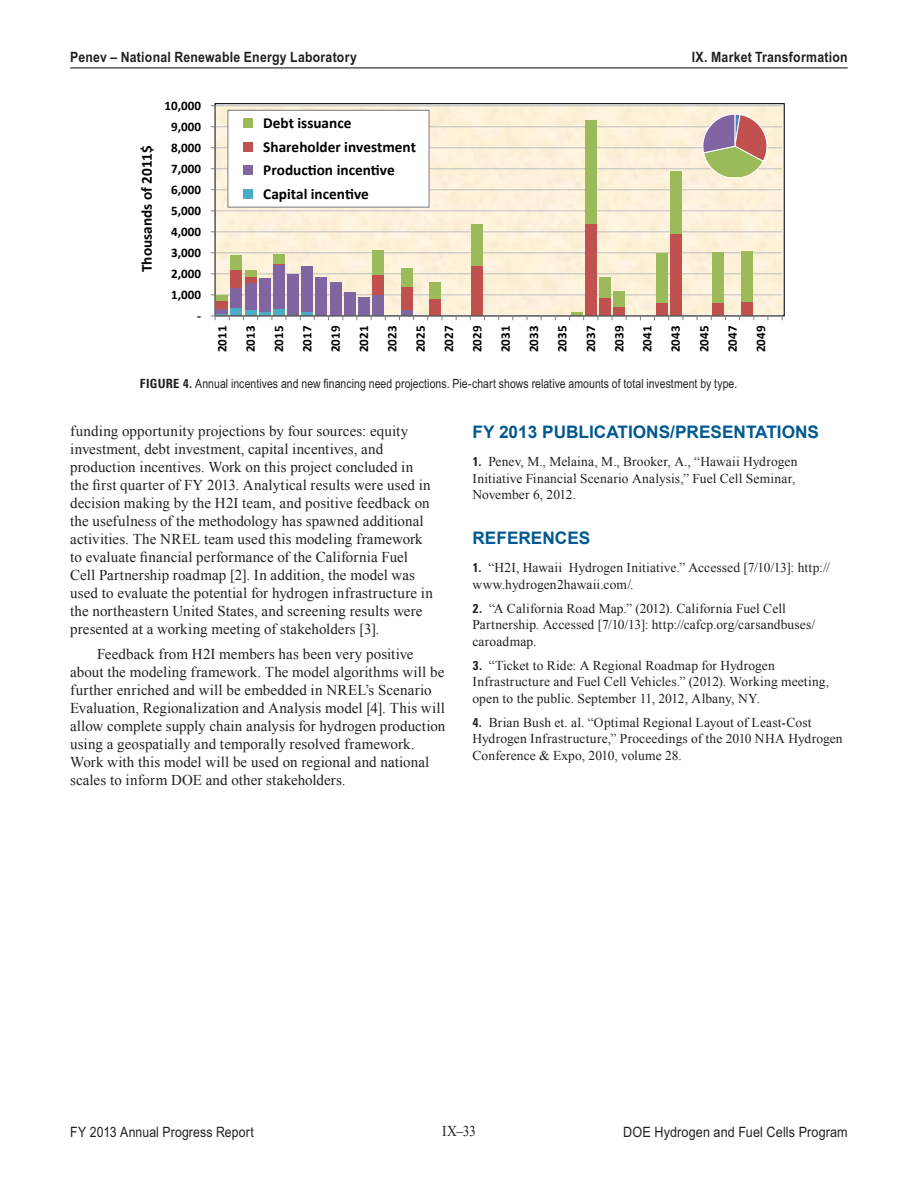
<style>
.page{position:relative;width:918px;height:1188px;background:#fff}
.page>*{position:absolute;margin:0;border:0;box-sizing:border-box;transform-origin:0 0}
._1_Object_Head_Blue{font:700 17.25px "Arial";color:#005990}
.t1{font:700 15.3px/23.7px "Calibri";color:#000}
._1_Body_text{font:15px/18px "Times New Roman";letter-spacing:.005em;color:#231f20}
._1_Body_text-2{font:15px "Times New Roman";letter-spacing:.005em;color:#231f20;scale:.9 1}
.t2{font:700 14.25px "Arial Narrow MT Pro";letter-spacing:.015em;color:#231f20;scale:1.05 1}
.t3{font:14.25px "Arial Narrow MT Pro";letter-spacing:.01em;color:#231f20;scale:1.08 1}
.t4{font:14.25px "Arial Narrow MT Pro";letter-spacing:.01em;color:#231f20;scale:1.05 1}
._1_Reference{font:13.5px/16.5px "Times New Roman";letter-spacing:.01em;color:#231f20}
.t5{font:700 13.05px/28.3px "Calibri";letter-spacing:.005em;color:#000;text-align:justify}
._1_FigureTitle{font:12.75px "Arial Narrow MT Pro";letter-spacing:.01em;color:#231f20}
.s1{font-family:"Zurich BT";font-weight:700;font-stretch:condensed}
.s2{font-family:"Zurich BT";font-weight:700;font-stretch:condensed;font-size:12.75px}
</style>
<div class="page">
<hr style="left:70px;top:67px;width:778px;height:1px;background:#231f20">
<img style="left:217px;top:107px;width:565px;height:207px">
<hr style="left:215px;top:295px;width:567px;height:1px;background:#c0c0c0">
<hr style="left:215px;top:274px;width:567px;height:1px;background:#c0c0c0">
<hr style="left:215px;top:253px;width:567px;height:1px;background:#c0c0c0">
<hr style="left:215px;top:232px;width:567px;height:1px;background:#c0c0c0">
<hr style="left:215px;top:211px;width:567px;height:1px;background:#c0c0c0">
<hr style="left:215px;top:190px;width:567px;height:1px;background:#c0c0c0">
<hr style="left:215px;top:169px;width:567px;height:1px;background:#c0c0c0">
<hr style="left:215px;top:148px;width:567px;height:1px;background:#c0c0c0">
<hr style="left:215px;top:127px;width:567px;height:1px;background:#c0c0c0">
<hr style="left:215px;top:106px;width:567px;height:1px;background:#c0c0c0">
<div style="left:231px;top:308px;width:11px;height:8px;background:#4cacc6"></div>
<div style="left:245px;top:310px;width:11px;height:6px;background:#4cacc6"></div>
<hr style="left:259px;top:312px;width:11px;height:4px;background:#4cacc6">
<div style="left:273px;top:309px;width:12px;height:7px;background:#4cacc6"></div>
<hr style="left:302px;top:312px;width:11px;height:4px;background:#4cacc6">
<div style="left:217px;top:308px;width:11px;height:5px;background:#8065a2"></div>
<div style="left:231px;top:288px;width:11px;height:20px;background:#8065a2"></div>
<div style="left:245px;top:283px;width:11px;height:27px;background:#8065a2"></div>
<div style="left:259px;top:279px;width:11px;height:33px;background:#8065a2"></div>
<div style="left:273px;top:265px;width:12px;height:44px;background:#8065a2"></div>
<div style="left:287px;top:274px;width:12px;height:42px;background:#8065a2"></div>
<div style="left:302px;top:267px;width:11px;height:45px;background:#8065a2"></div>
<div style="left:316px;top:278px;width:11px;height:38px;background:#8065a2"></div>
<div style="left:330px;top:283px;width:11px;height:33px;background:#8065a2"></div>
<div style="left:344px;top:292px;width:11px;height:24px;background:#8065a2"></div>
<div style="left:358px;top:298px;width:12px;height:18px;background:#8065a2"></div>
<div style="left:373px;top:295px;width:11px;height:21px;background:#8065a2"></div>
<div style="left:401px;top:310px;width:11px;height:6px;background:#8065a2"></div>
<div style="left:217px;top:301px;width:11px;height:7px;background:#c0514e"></div>
<div style="left:231px;top:270px;width:11px;height:18px;background:#c0514e"></div>
<div style="left:245px;top:277px;width:11px;height:6px;background:#c0514e"></div>
<svg style="left:273px;top:263px;width:12px;height:2px"></svg>
<div style="left:373px;top:275px;width:11px;height:20px;background:#c0514e"></div>
<div style="left:401px;top:287px;width:11px;height:23px;background:#c0514e"></div>
<div style="left:429px;top:299px;width:12px;height:17px;background:#c0514e"></div>
<div style="left:472px;top:265px;width:11px;height:51px;background:#c0514e"></div>
<div style="left:585px;top:224px;width:11px;height:92px;background:#c0514e"></div>
<div style="left:599px;top:298px;width:12px;height:18px;background:#c0514e"></div>
<div style="left:614px;top:306px;width:11px;height:10px;background:#c0514e"></div>
<div style="left:656px;top:303px;width:11px;height:13px;background:#c0514e"></div>
<div style="left:670px;top:234px;width:12px;height:82px;background:#c0514e"></div>
<div style="left:713px;top:303px;width:11px;height:13px;background:#c0514e"></div>
<div style="left:741px;top:302px;width:11px;height:14px;background:#c0514e"></div>
<div style="left:217px;top:296px;width:11px;height:5px;background:#9bbb5a"></div>
<div style="left:231px;top:255px;width:11px;height:15px;background:#9bbb5a"></div>
<div style="left:245px;top:270px;width:11px;height:7px;background:#9bbb5a"></div>
<div style="left:273px;top:254px;width:12px;height:9px;background:#9bbb5a"></div>
<div style="left:373px;top:250px;width:11px;height:25px;background:#9bbb5a"></div>
<div style="left:401px;top:268px;width:11px;height:19px;background:#9bbb5a"></div>
<div style="left:429px;top:282px;width:12px;height:17px;background:#9bbb5a"></div>
<div style="left:472px;top:224px;width:11px;height:41px;background:#9bbb5a"></div>
<hr style="left:571px;top:312px;width:11px;height:4px;background:#9bbb5a">
<div style="left:215px;top:103px;width:570px;height:213px;border:1px solid #000"></div>
<div style="left:585px;top:121px;width:11px;height:103px;background:#9bbb5a"></div>
<div style="left:599px;top:277px;width:12px;height:21px;background:#9bbb5a"></div>
<div style="left:614px;top:291px;width:11px;height:15px;background:#9bbb5a"></div>
<div style="left:656px;top:253px;width:11px;height:50px;background:#9bbb5a"></div>
<div style="left:670px;top:172px;width:12px;height:62px;background:#9bbb5a"></div>
<div style="left:713px;top:253px;width:11px;height:50px;background:#9bbb5a"></div>
<div style="left:741px;top:252px;width:11px;height:50px;background:#9bbb5a"></div>
<hr style="left:215px;top:106px;width:1px;height:210px;background:#808080">
<hr style="left:215px;top:316px;width:567px;height:1px;background:#808080">
<svg style="left:211px;top:313px;width:19px;height:7px"></svg>
<div style="left:227px;top:110px;width:203px;height:98px;background:#fff;border:1px solid #808080"></div>
<div style="left:243px;top:118px;width:10px;height:10px;background:#9bbb5a"></div>
<div style="left:243px;top:142px;width:10px;height:10px;background:#c0514e"></div>
<div style="left:243px;top:166px;width:10px;height:9px;background:#8065a2"></div>
<div style="left:243px;top:189px;width:10px;height:10px;background:#4cacc6"></div>
<svg style="left:700px;top:114px;width:73px;height:62px"></svg>
<p class="t2" style="left:70px;top:49px;width:275px">Penev – National Renewable Energy Laboratory</p>
<p class="t2" style="left:692px;top:48px;width:150px">IX. Market Transformation</p>
<p class="t1" style="left:135px;top:272px;width:128px;rotate:-90deg">Thousands of 2011$</p>
<p class="t5" style="left:165px;top:91px;width:38px">10,000</p>
<p class="t5" style="left:171px;top:112px;width:31px">9,000</p>
<p class="t5" style="left:171px;top:133px;width:31px">8,000</p>
<p class="t5" style="left:171px;top:154px;width:31px">7,000</p>
<p class="t5" style="left:171px;top:175px;width:31px">6,000</p>
<p class="t5" style="left:171px;top:196px;width:31px">5,000</p>
<p class="t5" style="left:171px;top:217px;width:31px">4,000</p>
<p class="t5" style="left:171px;top:238px;width:31px">3,000</p>
<p class="t5" style="left:171px;top:259px;width:31px">2,000</p>
<p class="t5" style="left:171px;top:280px;width:31px">1,000</p>
<p class="t5" style="left:197px;top:301px;width:5px">-</p>
<p class="t1" style="left:263px;top:111px;width:154px">Debt issuance<br>Shareholder investment<br>Production incentive<br>Capital incentive</p>
<p class="t5" style="left:208px;top:352px;width:28px;rotate:-90deg">2011<br>2013<br>2015<br>2017<br>2019<br>2021<br>2023<br>2025<br>2027<br>2029<br>2031<br>2033<br>2035<br>2037<br>2039<br>2041<br>2043<br>2045<br>2047<br>2049</p>
<p class="_1_FigureTitle" style="left:140px;top:376px;width:599px"><span class="s1">FIGURE 4.</span> Annual incentives and new financing need projections. Pie-chart shows relative amounts of total investment by type.</p>
<p class="_1_Body_text" style="left:70px;top:421px;width:364px">funding opportunity projections by four sources: equity investment, debt investment, capital incentives, and production incentives. Work on this project concluded in the first quarter of FY 2013. Analytical results were used in decision making by the H2I team, and positive feedback on the usefulness of the methodology has spawned additional activities. The NREL team used this modeling framework to evaluate financial performance of the California Fuel Cell Partnership roadmap [2]. In addition, the model was used to evaluate the potential for hydrogen infrastructure in the northeastern United States, and screening results were presented at a working meeting of stakeholders [3].</p>
<p class="_1_Body_text" style="left:70px;top:645px;width:377px;text-indent:27px">Feedback from H2I members has been very positive about the modeling framework. The model algorithms will be further enriched and will be embedded in NREL’s Scenario Evaluation, Regionalization and Analysis model [4]. This will allow complete supply chain analysis for hydrogen production using a geospatially and temporally resolved framework.<br>Work with this model will be used on regional and national scales to inform DOE and other stakeholders.</p>
<p class="_1_Object_Head_Blue" style="left:472px;top:420px;width:346px">FY 2013 PUBLICATIONS/PRESENTATIONS</p>
<p class="_1_Reference" style="left:472px;top:453px;width:326px"><span class="s2">1.</span> Penev, M., Melaina, M., Brooker, A., “Hawaii Hydrogen<br>Initiative Financial Scenario Analysis,” Fuel Cell Seminar,<br>November 6, 2012.</p>
<p class="_1_Object_Head_Blue" style="left:472px;top:526px;width:117px">REFERENCES</p>
<p class="_1_Reference" style="left:472px;top:559px;width:359px"><span class="s2">1.</span> “H2I, Hawaii Hydrogen Initiative.” Accessed [7/10/13]: http:// www.hydrogen2hawaii.com/.</p>
<p class="_1_Reference" style="left:472px;top:600px;width:344px"><span class="s2">2.</span> “A California Road Map.” (2012). California Fuel Cell<br>Partnership. Accessed [7/10/13]: http://cafcp.org/carsandbuses/ caroadmap.</p>
<p class="_1_Reference" style="left:472px;top:657px;width:358px"><span class="s2">3.</span> “Ticket to Ride: A Regional Roadmap for Hydrogen<br>Infrastructure and Fuel Cell Vehicles.” (2012). Working meeting, open to the public. September 11, 2012, Albany, NY.</p>
<p class="_1_Reference" style="left:472px;top:714px;width:372px"><span class="s2">4.</span> Brian Bush et. al. “Optimal Regional Layout of Least-Cost<br>Hydrogen Infrastructure,” Proceedings of the 2010 NHA Hydrogen<br>Conference &amp; Expo, 2010, volume 28.</p>
<p class="t4" style="left:70px;top:1123px;width:176px">FY 2013 Annual Progress Report</p>
<p class="_1_Body_text-2" style="left:442px;top:1121px;width:39px">IX–33</p>
<p class="t3" style="left:623px;top:1124px;width:210px">DOE Hydrogen and Fuel Cells Program</p>
</div>
